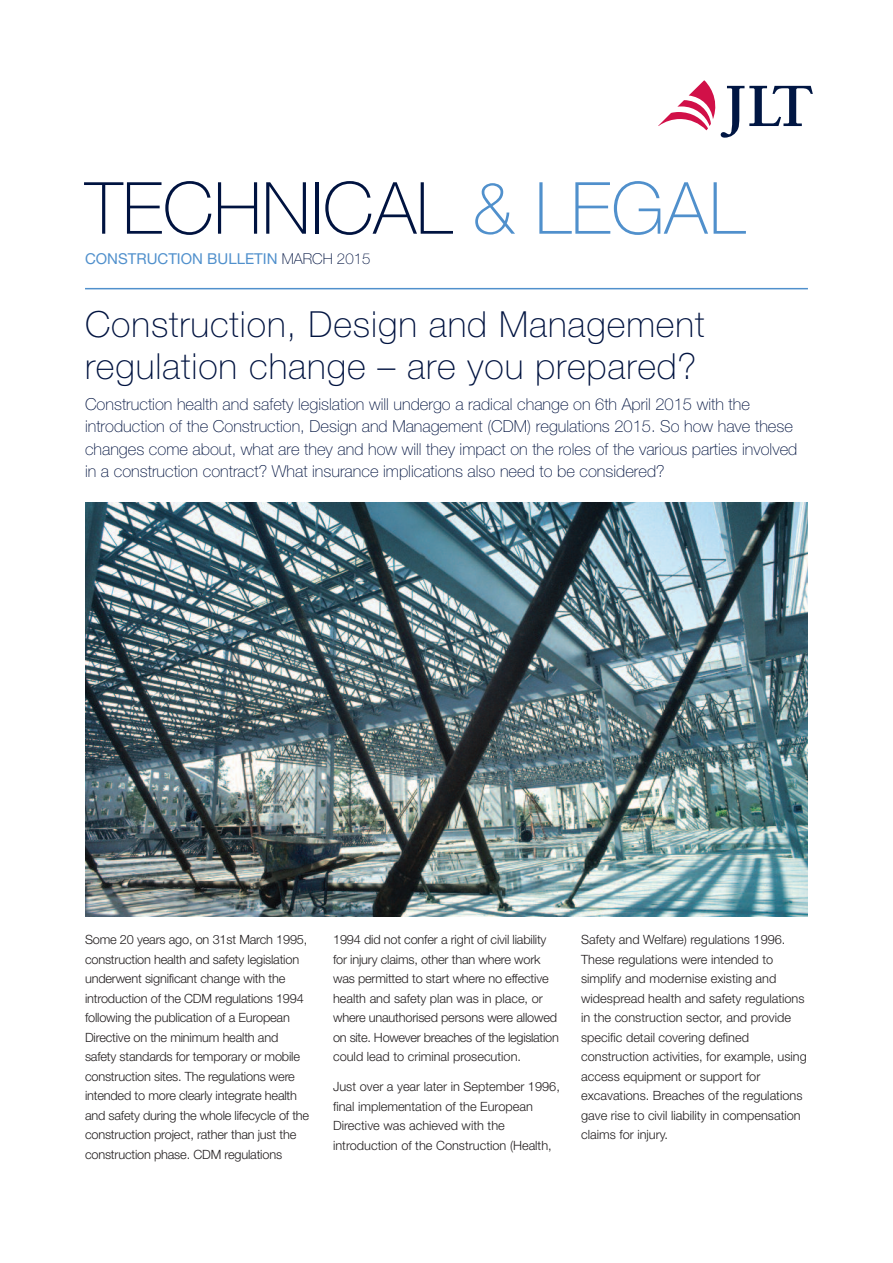
<style>
.page{position:relative;width:893px;height:1263px;background:#fff}
.page>*{position:absolute;margin:0;border:0;box-sizing:border-box;transform-origin:0 0}
.t1{font:100 72px "Helvetica Neue";color:#001340}
.t2{font:100 36px/42px "Helvetica Neue";letter-spacing:.025em;color:#001340}
.t3{font:100 16.5px/22.5px "Helvetica Neue";color:#001340}
.t4{font:15px "Helvetica Neue";color:#5090cc}
.t5{font:300 12.75px/19.5px "Helvetica Neue";letter-spacing:-.015em;color:#231f20}
.s1{color:#5090cc}
.s2{font-weight:100;color:#001340}
</style>
<div class="page">
<img style="left:85px;top:503px;width:723px;height:413px">
<svg style="left:658px;top:80px;width:155px;height:58px"></svg>
<hr style="left:85px;top:288px;width:723px;height:1px;background:#5090cc">
<h1 class="t1" style="left:85px;top:182px;width:661px">TECHNICAL <span class="s1">&amp; LEGAL</span></h1>
<p class="t4" style="left:85px;top:254px;width:287px">CONSTRUCTION BULLETIN <span class="s2">MARCH 2015</span></p>
<h2 class="t2" style="left:85px;top:306px;width:621px">Construction, Design and Management regulation change – are you prepared?</h2>
<p class="t3" style="left:85px;top:394px;width:714px">Construction health and safety legislation will undergo a radical change on 6th April 2015 with the introduction of the Construction, Design and Management (CDM) regulations 2015. So how have these changes come about, what are they and how will they impact on the roles of the various parties involved in a construction contract? What insurance implications also need to be considered?</p>
<p class="t5" style="left:85px;top:931px;width:226px">Some 20 years ago, on 31st March 1995, construction health and safety legislation underwent significant change with the introduction of the CDM regulations 1994 following the publication of a European Directive on the minimum health and safety standards for temporary or mobile construction sites. The regulations were intended to more clearly integrate health and safety during the whole lifecycle of the construction project, rather than just the construction phase. CDM regulations</p>
<p class="t5" style="left:333px;top:931px;width:227px">1994 did not confer a right of civil liability for injury claims, other than where work was permitted to start where no effective health and safety plan was in place, or where unauthorised persons were allowed on site. However breaches of the legislation could lead to criminal prosecution.</p>
<p class="t5" style="left:333px;top:1078px;width:228px">Just over a year later in September 1996, final implementation of the European Directive was achieved with the introduction of the Construction (Health,</p>
<p class="t5" style="left:581px;top:931px;width:227px">Safety and Welfare) regulations 1996.<br>These regulations were intended to simplify and modernise existing and widespread health and safety regulations in the construction sector, and provide specific detail covering defined construction activities, for example, using access equipment or support for excavations. Breaches of the regulations gave rise to civil liability in compensation claims for injury.</p>
</div>
